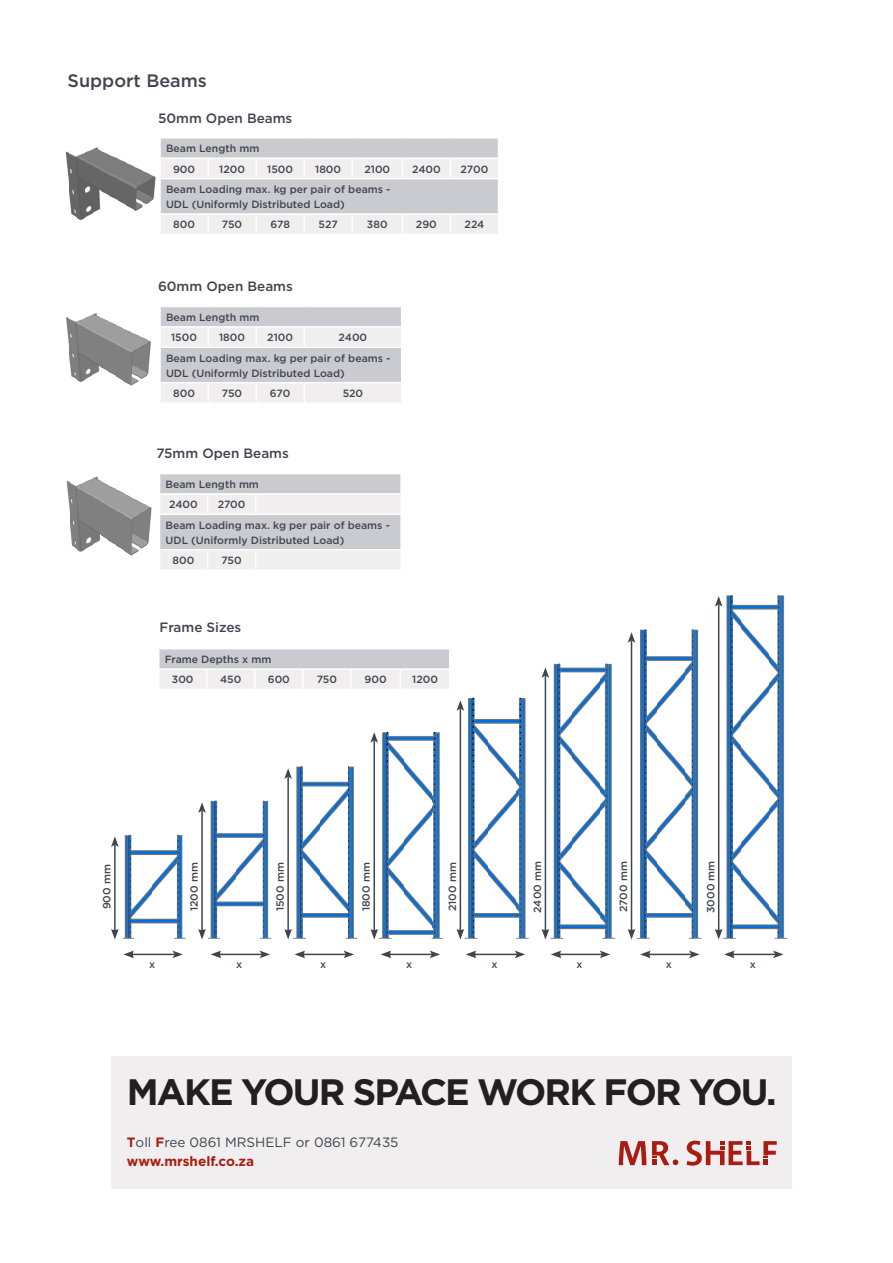
<style>
.page{position:relative;width:893px;height:1263px;background:#fff}
.page>*{position:absolute;margin:0;border:0;box-sizing:border-box;transform-origin:0 0}
.t1{font:700 36.75px "Gotham";letter-spacing:-.05em;color:#231f20}
.t2{font:500 18px "Gotham";color:#40444e}
.t3{font:500 13.5px "Gotham";color:#40444e}
.t4{font:13.5px "Gotham";color:#40444e}
.t5{font:700 13.5px "Gotham";color:#a91c13}
.t6{font:500 10.5px/15px "Gotham";color:#40444e}
.s1{font-weight:700;color:#a91c13}
</style>
<div class="page">
<svg style="left:160px;top:138px;width:338px;height:96px;background:#dcdcdf"></svg>
<svg style="left:160px;top:307px;width:241px;height:95px;background:#dbdbde"></svg>
<img style="left:65px;top:147px;width:91px;height:73px">
<img style="left:66px;top:313px;width:85px;height:73px">
<img style="left:114px;top:595px;width:674px;height:364px">
<hr style="left:114px;top:844px;width:2px;height:87px;background:#40444e">
<svg style="left:111px;top:836px;width:8px;height:11px"></svg>
<svg style="left:111px;top:929px;width:8px;height:10px"></svg>
<hr style="left:201px;top:810px;width:2px;height:121px;background:#40444e">
<svg style="left:198px;top:802px;width:8px;height:11px"></svg>
<svg style="left:198px;top:929px;width:8px;height:10px"></svg>
<hr style="left:287px;top:776px;width:2px;height:155px;background:#40444e">
<svg style="left:284px;top:768px;width:8px;height:11px"></svg>
<svg style="left:284px;top:929px;width:8px;height:10px"></svg>
<hr style="left:373px;top:740px;width:2px;height:191px;background:#40444e">
<svg style="left:370px;top:732px;width:8px;height:11px"></svg>
<svg style="left:370px;top:929px;width:8px;height:10px"></svg>
<hr style="left:460px;top:708px;width:1px;height:223px;background:#40444e">
<svg style="left:457px;top:700px;width:7px;height:11px"></svg>
<svg style="left:457px;top:929px;width:7px;height:10px"></svg>
<hr style="left:545px;top:675px;width:1px;height:256px;background:#40444e">
<svg style="left:542px;top:667px;width:7px;height:11px"></svg>
<svg style="left:542px;top:929px;width:7px;height:10px"></svg>
<hr style="left:631px;top:640px;width:1px;height:291px;background:#40444e">
<svg style="left:628px;top:632px;width:7px;height:11px"></svg>
<svg style="left:628px;top:929px;width:7px;height:10px"></svg>
<hr style="left:718px;top:604px;width:1px;height:327px;background:#40444e">
<svg style="left:715px;top:596px;width:7px;height:11px"></svg>
<svg style="left:715px;top:929px;width:7px;height:10px"></svg>
<hr style="left:132px;top:954px;width:43px;height:1px;background:#40444e">
<svg style="left:123px;top:950px;width:11px;height:8px"></svg>
<svg style="left:172px;top:950px;width:11px;height:8px"></svg>
<hr style="left:219px;top:954px;width:43px;height:1px;background:#40444e">
<svg style="left:211px;top:950px;width:10px;height:8px"></svg>
<svg style="left:260px;top:950px;width:10px;height:8px"></svg>
<hr style="left:303px;top:954px;width:43px;height:1px;background:#40444e">
<svg style="left:295px;top:950px;width:10px;height:8px"></svg>
<svg style="left:344px;top:950px;width:10px;height:8px"></svg>
<hr style="left:389px;top:954px;width:43px;height:1px;background:#40444e">
<svg style="left:381px;top:950px;width:10px;height:8px"></svg>
<svg style="left:430px;top:950px;width:10px;height:8px"></svg>
<hr style="left:474px;top:954px;width:43px;height:1px;background:#40444e">
<svg style="left:466px;top:950px;width:10px;height:8px"></svg>
<svg style="left:515px;top:950px;width:10px;height:8px"></svg>
<hr style="left:559px;top:954px;width:43px;height:1px;background:#40444e">
<svg style="left:551px;top:950px;width:10px;height:8px"></svg>
<svg style="left:600px;top:950px;width:10px;height:8px"></svg>
<hr style="left:648px;top:954px;width:43px;height:1px;background:#40444e">
<svg style="left:640px;top:950px;width:10px;height:8px"></svg>
<svg style="left:689px;top:950px;width:11px;height:8px"></svg>
<hr style="left:732px;top:954px;width:43px;height:1px;background:#40444e">
<svg style="left:724px;top:950px;width:10px;height:8px"></svg>
<svg style="left:773px;top:950px;width:10px;height:8px"></svg>
<hr style="left:158px;top:648px;width:49px;height:1px;background:#fff">
<hr style="left:207px;top:648px;width:48px;height:1px;background:#fff">
<hr style="left:255px;top:648px;width:48px;height:1px;background:#fff">
<hr style="left:303px;top:648px;width:48px;height:1px;background:#fff">
<hr style="left:351px;top:648px;width:49px;height:1px;background:#fff">
<hr style="left:400px;top:648px;width:51px;height:1px;background:#fff">
<hr style="left:158px;top:689px;width:49px;height:1px;background:#fff">
<hr style="left:207px;top:689px;width:48px;height:1px;background:#fff">
<hr style="left:255px;top:689px;width:48px;height:1px;background:#fff">
<hr style="left:303px;top:689px;width:48px;height:1px;background:#fff">
<hr style="left:351px;top:689px;width:49px;height:1px;background:#fff">
<hr style="left:400px;top:689px;width:51px;height:1px;background:#fff">
<svg style="left:158px;top:649px;width:293px;height:40px;background:#dfdee1"></svg>
<svg style="left:160px;top:474px;width:241px;height:95px;background:#dbdbde"></svg>
<img style="left:66px;top:476px;width:86px;height:80px">
<div style="left:112px;top:1056px;width:680px;height:133px;background:#f0eeef"></div>
<svg style="left:619px;top:1141px;width:27px;height:24px"></svg>
<svg style="left:687px;top:1140px;width:90px;height:25px"></svg>
<svg style="left:652px;top:1141px;width:26px;height:24px"></svg>
<p class="t2" style="left:68px;top:68px;width:141px">Support Beams</p>
<p class="t3" style="left:158px;top:109px;width:136px">50mm Open Beams</p>
<p class="t6" style="left:166px;top:141px;width:95px">Beam Length mm</p>
<p class="t6" style="left:173px;top:161px;width:24px">900</p>
<p class="t6" style="left:219px;top:161px;width:27px">1200</p>
<p class="t6" style="left:267px;top:161px;width:27px">1500</p>
<p class="t6" style="left:315px;top:161px;width:27px">1800</p>
<p class="t6" style="left:364px;top:161px;width:27px">2100</p>
<p class="t6" style="left:412px;top:161px;width:30px">2400</p>
<p class="t6" style="left:461px;top:161px;width:29px">2700</p>
<p class="t6" style="left:166px;top:182px;width:226px">Beam Loading max. kg per pair of beams -<br>UDL (Uniformly Distributed Load)</p>
<p class="t6" style="left:173px;top:217px;width:23px">800</p>
<p class="t6" style="left:222px;top:217px;width:22px">750</p>
<p class="t6" style="left:270px;top:217px;width:21px">678</p>
<p class="t6" style="left:319px;top:217px;width:21px">527</p>
<p class="t6" style="left:367px;top:217px;width:22px">380</p>
<p class="t6" style="left:416px;top:217px;width:22px">290</p>
<p class="t6" style="left:465px;top:217px;width:21px">224</p>
<p class="t3" style="left:158px;top:278px;width:136px">60mm Open Beams</p>
<p class="t6" style="left:166px;top:309px;width:95px">Beam Length mm</p>
<p class="t6" style="left:171px;top:330px;width:27px">1500</p>
<p class="t6" style="left:219px;top:330px;width:27px">1800</p>
<p class="t6" style="left:267px;top:330px;width:27px">2100</p>
<p class="t6" style="left:339px;top:330px;width:30px">2400</p>
<p class="t6" style="left:166px;top:350px;width:226px">Beam Loading max. kg per pair of beams -<br>UDL (Uniformly Distributed Load)</p>
<p class="t6" style="left:173px;top:386px;width:23px">800</p>
<p class="t6" style="left:222px;top:386px;width:22px">750</p>
<p class="t6" style="left:270px;top:386px;width:22px">670</p>
<p class="t6" style="left:343px;top:386px;width:22px">520</p>
<p class="t3" style="left:156px;top:445px;width:134px">75mm Open Beams</p>
<p class="t6" style="left:166px;top:477px;width:95px">Beam Length mm</p>
<p class="t6" style="left:169px;top:497px;width:30px">2400</p>
<p class="t6" style="left:218px;top:497px;width:29px">2700</p>
<p class="t6" style="left:166px;top:517px;width:226px">Beam Loading max. kg per pair of beams -<br>UDL (Uniformly Distributed Load)</p>
<p class="t6" style="left:173px;top:553px;width:23px">800</p>
<p class="t6" style="left:221px;top:553px;width:22px">750</p>
<p class="t3" style="left:160px;top:619px;width:83px">Frame Sizes</p>
<p class="t6" style="left:165px;top:652px;width:108px">Frame Depths x mm</p>
<p class="t6" style="left:172px;top:672px;width:23px">300</p>
<p class="t6" style="left:220px;top:672px;width:23px">450</p>
<p class="t6" style="left:268px;top:672px;width:24px">600</p>
<p class="t6" style="left:317px;top:672px;width:22px">750</p>
<p class="t6" style="left:365px;top:672px;width:24px">900</p>
<p class="t6" style="left:412px;top:672px;width:27px">1200</p>
<p class="t6" style="left:99px;top:909px;width:47px;rotate:-90deg">900 mm</p>
<p class="t6" style="left:186px;top:911px;width:50px;rotate:-90deg">1200 mm</p>
<p class="t6" style="left:272px;top:911px;width:51px;rotate:-90deg">1500 mm</p>
<p class="t6" style="left:359px;top:911px;width:51px;rotate:-90deg">1800 mm</p>
<p class="t6" style="left:445px;top:911px;width:50px;rotate:-90deg">2100 mm</p>
<p class="t6" style="left:530px;top:913px;width:53px;rotate:-90deg">2400 mm</p>
<p class="t6" style="left:616px;top:912px;width:52px;rotate:-90deg">2700 mm</p>
<p class="t6" style="left:703px;top:913px;width:54px;rotate:-90deg">3000 mm</p>
<p class="t6" style="left:149px;top:957px;width:8px">x</p>
<p class="t6" style="left:236px;top:957px;width:8px">x</p>
<p class="t6" style="left:320px;top:957px;width:8px">x</p>
<p class="t6" style="left:406px;top:957px;width:8px">x</p>
<p class="t6" style="left:491px;top:957px;width:8px">x</p>
<p class="t6" style="left:576px;top:957px;width:8px">x</p>
<p class="t6" style="left:666px;top:957px;width:8px">x</p>
<p class="t6" style="left:750px;top:957px;width:8px">x</p>
<p class="t1" style="left:127px;top:1068px;width:651px">MAKE YOUR SPACE WORK FOR YOU.</p>
<p class="t4" style="left:127px;top:1134px;width:273px"><span class="s1">T</span>oll <span class="s1">F</span>ree 0861 MRSHELF or 0861 677435</p>
<p class="t5" style="left:127px;top:1152px;width:129px">www.mrshelf.co.za</p>
</div>
